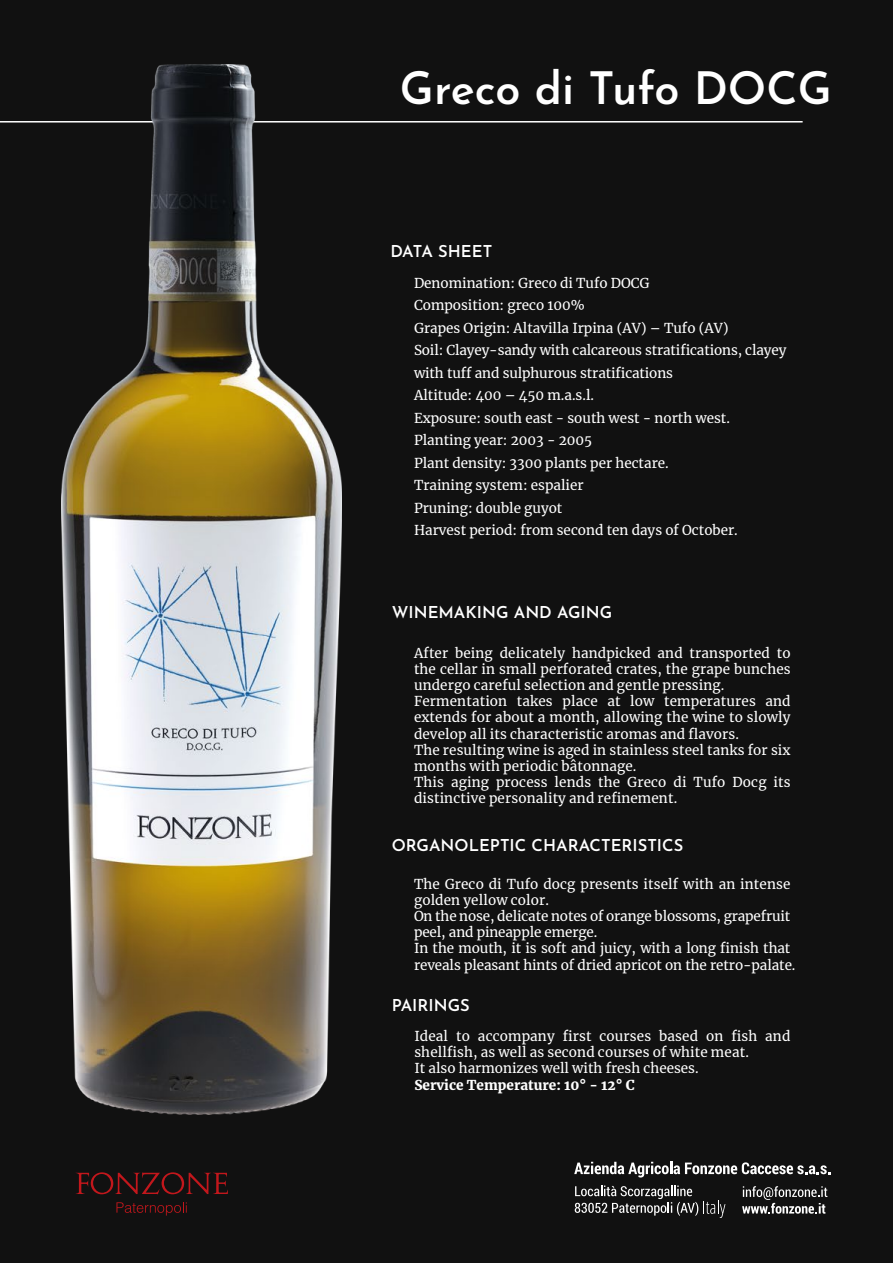
<style>
.page{position:relative;width:893px;height:1263px;background:#111}
.page>*{position:absolute;margin:0;border:0;box-sizing:border-box;transform-origin:0 0}
.t1{font:100 45px "Josefin Sans";color:#fff}
.t2{font:100 16.5px "Josefin Sans";color:#fff}
.t3{font:13.5px/16.2px "Merriweather";letter-spacing:.005em;color:#fff}
.t4{font:900 13.5px "Merriweather";color:#fff}
</style>
<div class="page">
<svg style="left:574px;top:1162px;width:256px;height:15px"></svg>
<svg style="left:575px;top:1185px;width:150px;height:33px"></svg>
<svg style="left:742px;top:1186px;width:85px;height:28px"></svg>
<hr style="left:0;top:121px;width:803px;height:2px;background:#fff">
<img style="left:61px;top:65px;width:280px;height:1049px">
<svg style="left:75px;top:1172px;width:153px;height:22px"></svg>
<svg style="left:116px;top:1202px;width:71px;height:13px"></svg>
<h1 class="t1" style="left:400px;top:55px;width:433px">Greco di Tufo DOCG</h1>
<p class="t2" style="left:390px;top:239px;width:103px">DATA SHEET</p>
<p class="t3" style="left:414px;top:271px;width:374px;line-height:22.5px">Denomination: Greco di Tufo DOCG<br>Composition: greco 100%<br>Grapes Origin: Altavilla Irpina (AV) – Tufo (AV)<br>Soil: Clayey-sandy with calcareous stratifications, clayey with tuff and sulphurous stratifications<br>Altitude: 400 – 450 m.a.s.l.<br>Exposure: south east - south west - north west.<br>Planting year: 2003 - 2005<br>Plant density: 3300 plants per hectare.<br>Training system: espalier<br>Pruning: double guyot<br>Harvest period: from second ten days of October.</p>
<p class="t2" style="left:392px;top:600px;width:222px">WINEMAKING AND AGING</p>
<p class="t3" style="left:414px;top:644px;width:378px">After being delicately handpicked and transported to the cellar in small perforated crates, the grape bunches undergo careful selection and gentle pressing.<br>Fermentation takes place at low temperatures and extends for about a month, allowing the wine to slowly develop all its characteristic aromas and flavors.<br>The resulting wine is aged in stainless steel tanks for six months with periodic bâtonnage.<br>This aging process lends the Greco di Tufo Docg its distinctive personality and refinement.</p>
<p class="t2" style="left:392px;top:833px;width:293px">ORGANOLEPTIC CHARACTERISTICS</p>
<p class="t3" style="left:414px;top:875px;width:383px">The Greco di Tufo docg presents itself with an intense golden yellow color.<br>On the nose, delicate notes of orange blossoms, grapefruit peel, and pineapple emerge.<br>In the mouth, it is soft and juicy, with a long finish that reveals pleasant hints of dried apricot on the retro-palate.</p>
<p class="t2" style="left:392px;top:993px;width:79px">PAIRINGS</p>
<p class="t3" style="left:414px;top:1028px;width:378px">Ideal to accompany first courses based on fish and shellfish, as well as second courses of white meat.<br>It also harmonizes well with fresh cheeses.</p>
<p class="t4" style="left:414px;top:1075px;width:222px">Service Temperature: 10° - 12° C</p>
</div>
